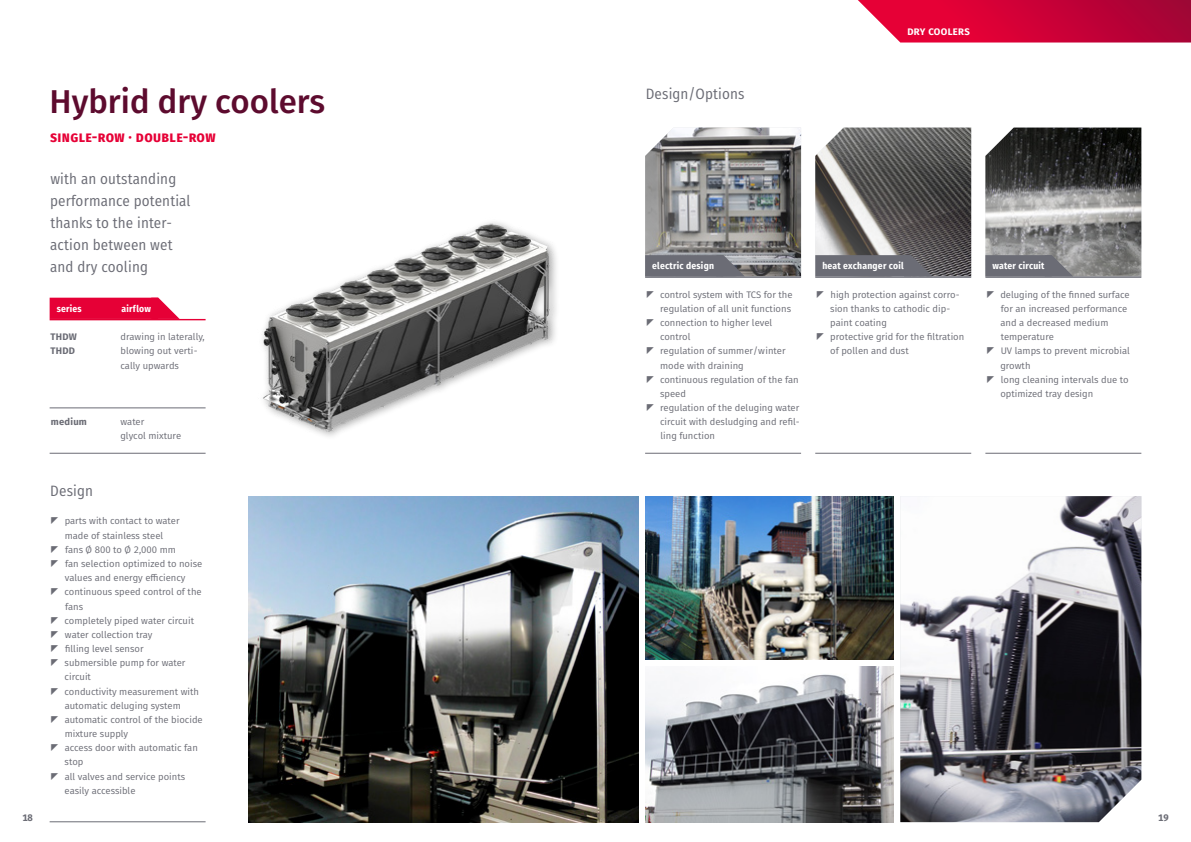
<style>
.page{position:relative;width:1191px;height:842px;background:#fff}
.page>*{position:absolute;margin:0;border:0;box-sizing:border-box;transform-origin:0 0}
.t1{font:500 33px "Fira Sans";color:#5d0b2e}
.t2{font:15px/22px "Fira Sans Condensed";letter-spacing:.01em;color:#6b6c75}
.t3{font:700 15px "Fira Sans Condensed";color:#e60036}
.t4{font:9.5px/14.2px "Fira Sans";color:#6b6c75}
.t5{font:700 9.5px "Fira Sans Condensed";letter-spacing:.025em;color:#fff}
.t6{font:700 9.5px "Fira Sans";letter-spacing:.025em;color:#6b6c75}
.t7{font:700 9.5px "Fira Sans";letter-spacing:.035em;color:#fff}
</style>
<div class="page">
<hr style="left:50px;top:821px;width:156px;height:1px;background:#6b6c75">
<img style="left:248px;top:496px;width:390px;height:326px">
<img style="left:645px;top:496px;width:248px;height:163px">
<img style="left:645px;top:666px;width:248px;height:156px">
<img style="left:900px;top:496px;width:241px;height:326px">
<div style="left:50px;top:298px;width:108px;height:21px;background:#e60036"></div>
<hr style="left:50px;top:319px;width:156px;height:1px;background:#e60036">
<hr style="left:50px;top:407px;width:156px;height:1px;background:#6b6c75">
<hr style="left:50px;top:453px;width:156px;height:1px;background:#6b6c75">
<svg style="left:158px;top:298px;width:22px;height:21px"></svg>
<img style="left:262px;top:222px;width:294px;height:215px">
<hr style="left:815px;top:276px;width:156px;height:2px;background:#6b6c75">
<hr style="left:815px;top:453px;width:156px;height:1px;background:#6b6c75">
<svg style="left:815px;top:128px;width:156px;height:148px;background:#6a6868"></svg>
<hr style="left:985px;top:276px;width:156px;height:2px;background:#6b6c75">
<hr style="left:985px;top:453px;width:156px;height:1px;background:#6b6c75">
<svg style="left:985px;top:128px;width:156px;height:148px;background:#6b6b6b"></svg>
<hr style="left:645px;top:276px;width:156px;height:2px;background:#6b6c75">
<hr style="left:645px;top:453px;width:156px;height:1px;background:#6b6c75">
<svg style="left:645px;top:128px;width:156px;height:148px;background:#858586"></svg>
<svg style="left:858px;top:0;width:333px;height:43px;background:#d01445"></svg>
<h1 class="t1" style="left:50px;top:75px;width:277px">Hybrid dry coolers</h1>
<h2 class="t3" style="left:50px;top:124px;width:167px">single-row · double-row</h2>
<h2 class="t2" style="left:50px;top:168px;width:142px">with an outstanding performance potential thanks to the inter&shy;action between wet and dry cooling</h2>
<p class="t5" style="left:57px;top:301px;width:27px">series</p>
<p class="t5" style="left:122px;top:301px;width:31px">airflow</p>
<p class="t6" style="left:51px;top:329px;width:28px">THDW</p>
<p class="t4" style="left:120px;top:330px;width:86px">drawing in laterally,</p>
<p class="t6" style="left:51px;top:343px;width:26px">THDD</p>
<p class="t4" style="left:120px;top:344px;width:78px">blowing out verti&shy;cally upwards</p>
<p class="t6" style="left:51px;top:414px;width:38px">medium</p>
<p class="t4" style="left:120px;top:415px;width:62px">water<br>glycol mixture</p>
<h2 class="t2" style="left:50px;top:479px;width:44px">Design</h2>
<p class="t4" style="left:65px;top:514px;width:140px">parts with contact to water made of stainless steel<br>fans Ø 800 to Ø 2,000 mm<br>fan selection optimized to noise values and energy efficiency continuous speed control of the fans<br>completely piped water circuit water collection tray<br>filling level sensor<br>submersible pump for water circuit<br>conductivity measurement with automatic deluging system automatic control of the biocide mixture supply<br>access door with automatic fan stop<br>all valves and service points easily accessible</p>
<h2 class="t2" style="left:646px;top:83px;width:100px">Design/Options</h2>
<p class="t7" style="left:907px;top:24px;width:64px">DRY COOLERS</p>
<p class="t5" style="left:652px;top:258px;width:63px">electric design</p>
<p class="t4" style="left:660px;top:287px;width:141px">control system with TCS for the regulation of all unit functions connection to higher level control<br>regulation of summer/winter mode with draining<br>continuous regulation of the fan speed<br>regulation of the deluging water circuit with desludging and refil&shy;ling function</p>
<p class="t5" style="left:822px;top:258px;width:83px">heat exchanger coil</p>
<p class="t4" style="left:830px;top:287px;width:136px">high protection against corro&shy;sion thanks to cathodic dip&shy;paint coating<br>protective grid for the filtration of pollen and dust</p>
<p class="t5" style="left:992px;top:258px;width:54px">water circuit</p>
<p class="t4" style="left:1000px;top:287px;width:131px">deluging of the finned surface for an increased performance and a decreased medium temperature<br>UV lamps to prevent microbial growth<br>long cleaning intervals due to optimized tray design</p>
<p class="t6" style="left:22px;top:809px;width:12px">18</p>
<p class="t6" style="left:1158px;top:809px;width:12px">19</p>
</div>
